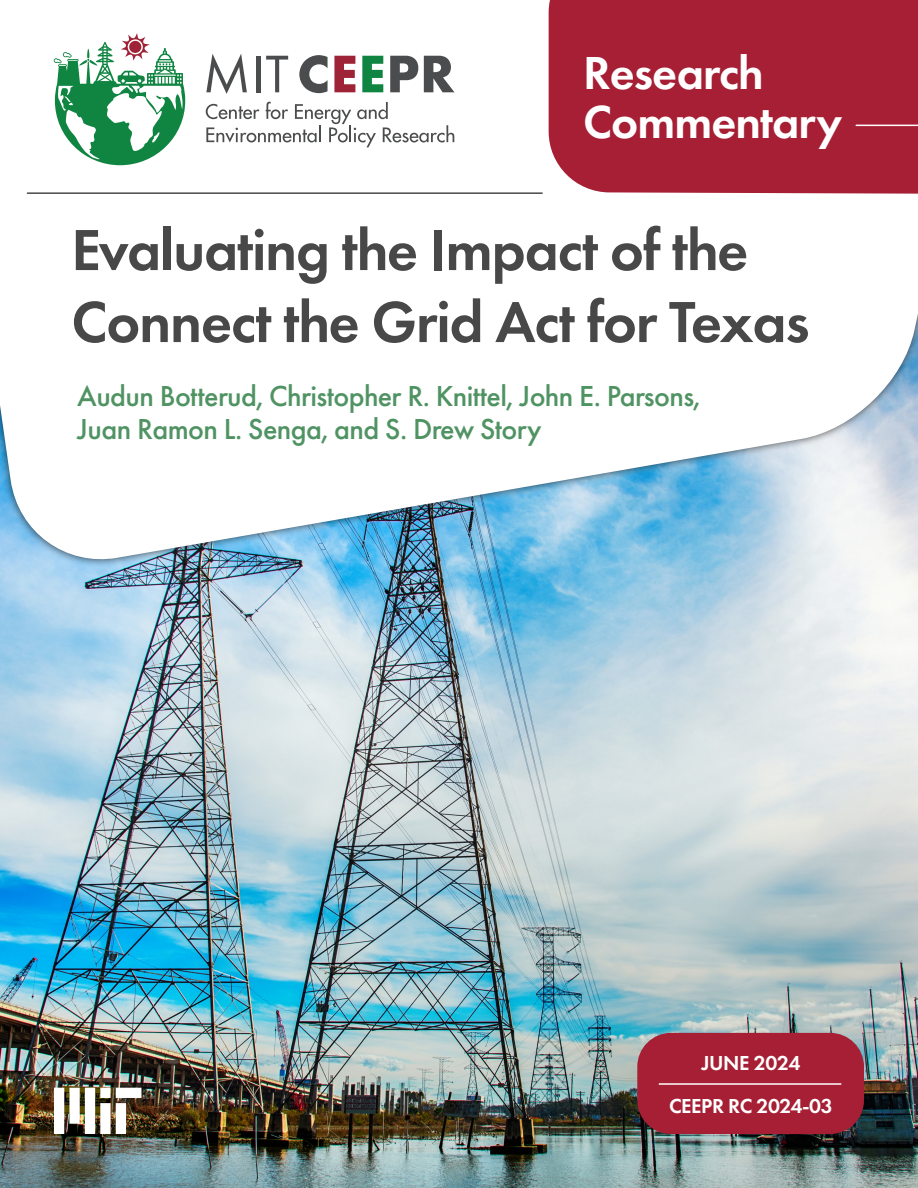
<style>
.page{position:relative;width:918px;height:1188px;background:#fff}
.page>*{position:absolute;margin:0;border:0;box-sizing:border-box;transform-origin:0 0}
.t1{font:600 60px/72px "Futura PT";letter-spacing:-.02em;color:#474847}
.t2{font:600 48px "Futura PT";letter-spacing:-.02em;color:#fff}
._5_-_Footnote{font:500 30px/33px "Futura PT";letter-spacing:-.02em;color:#509363}
.t3{font:600 21px "Futura PT";letter-spacing:-.02em;color:#fff}
.t4{font:600 21px "Futura PT";letter-spacing:-.02em;color:#fff}
</style>
<div class="page">
<img style="left:0;top:567px;width:918px;height:621px">
<svg style="left:0;top:7px;width:918px;height:560px"></svg>
<div style="left:637px;top:1033px;width:227px;height:101px;background:#a61f34;border-radius:34px"></div>
<div style="left:549px;top:0;width:369px;height:194px;background:#a61f34"></div>
<svg style="left:54px;top:33px;width:131px;height:132px"></svg>
<svg style="left:206px;top:102px;width:248px;height:45px"></svg>
<svg style="left:299px;top:55px;width:29px;height:38px"></svg>
<svg style="left:334px;top:56px;width:21px;height:36px"></svg>
<svg style="left:362px;top:56px;width:21px;height:36px"></svg>
<svg style="left:390px;top:56px;width:28px;height:36px"></svg>
<svg style="left:424px;top:56px;width:31px;height:36px"></svg>
<svg style="left:206px;top:54px;width:41px;height:40px"></svg>
<hr style="left:256px;top:56px;width:4px;height:36px;background:#4b4c4d">
<svg style="left:266px;top:56px;width:22px;height:36px"></svg>
<hr style="left:856px;top:125px;width:62px;height:1px;background:#fff">
<hr style="left:27px;top:192px;width:515px;height:2px;background:#474847">
<hr style="left:659px;top:1083px;width:182px;height:2px;background:#fff">
<img style="left:54px;top:1088px;width:87px;height:46px">
<p class="t2" style="left:583px;top:42px;width:182px">Research</p>
<p class="t2" style="left:583px;top:92px;width:261px">Commentary</p>
<p class="t1" style="left:71px;top:213px;width:740px">Evaluating the Impact of the<br>Connect the Grid Act for Texas</p>
<p class="_5_-_Footnote" style="left:77px;top:379px;width:625px">Audun Botterud, Christopher R. Knittel, John E. Parsons,<br>Juan Ramon L. Senga, and S. Drew Story</p>
<p class="t4" style="left:701px;top:1049px;width:100px">JUNE 2024</p>
<p class="t3" style="left:669px;top:1093px;width:165px">CEEPR RC 2024-03</p>
</div>
